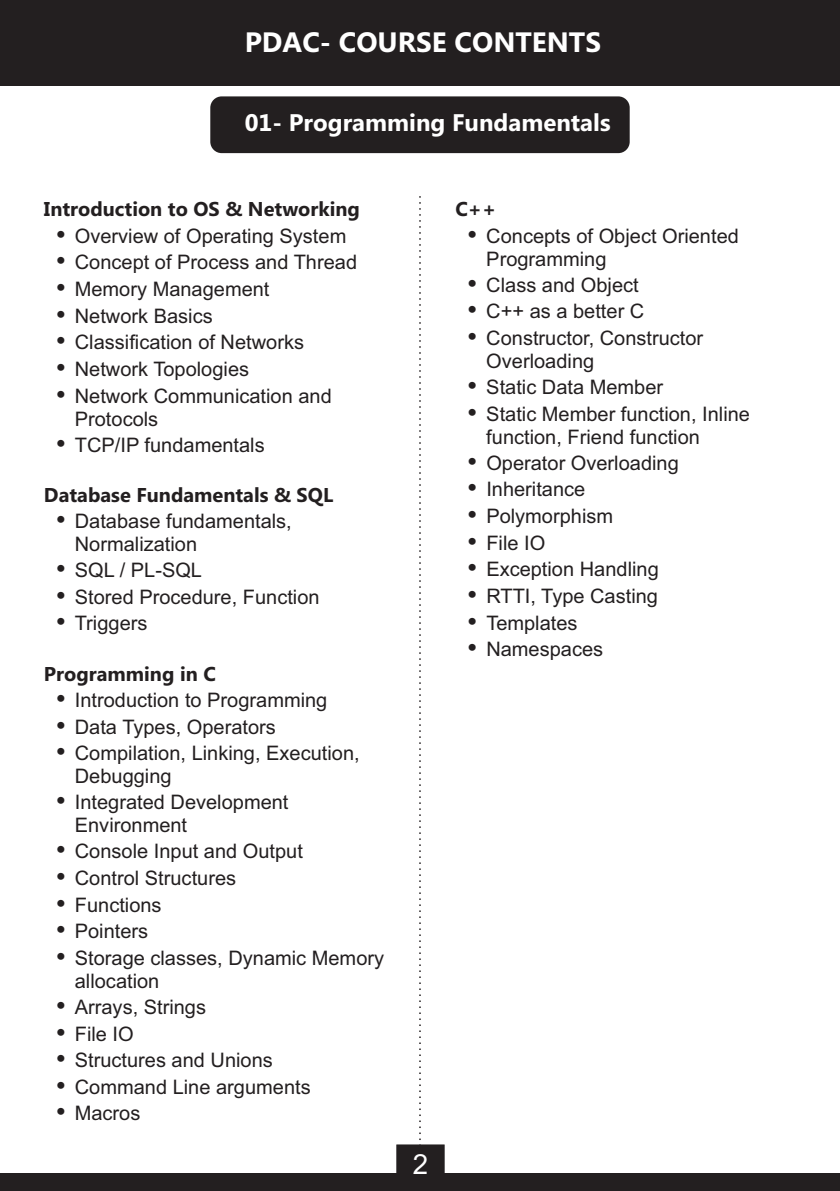
<style>
.page{position:relative;width:840px;height:1191px;background:#fff}
.page>*{position:absolute;margin:0;border:0;box-sizing:border-box;transform-origin:0 0}
.t1{font:700 28px "Ebrima";color:#fff}
.t2{font:27.8px "Arial";color:#fff}
.t3{font:700 24px "Ebrima";color:#fff}
.t4{font:20px/26.6px "Arial";color:#231f20}
.t5{font:700 20px "Ebrima";color:#231f20}
</style>
<div class="page">
<div style="left:0;top:1174px;width:839px;height:17px;background:#231f20"></div>
<div style="left:0;top:0;width:839px;height:85px;background:#231f20"></div>
<div style="left:210px;top:96px;width:419px;height:57px;background:#231f20;border-radius:11px"></div>
<svg style="left:395px;top:196px;width:50px;height:978px"></svg>
<h1 class="t1" style="left:245px;top:32px;width:357px">PDAC- COURSE CONTENTS</h1>
<p class="t3" style="left:245px;top:114px;width:367px">01- Programming Fundamentals</p>
<p class="t5" style="left:44px;top:201px;width:317px">Introduction to OS &amp; Networking</p>
<p class="t4" style="left:75px;top:224px;width:284px">Overview of Operating System<br>Concept of Process and Thread<br>Memory Management<br>Network Basics<br>Classification of Networks<br>Network Topologies<br>Network Communication and</p>
<p class="t4" style="left:75px;top:408px;width:191px;line-height:25.8px">Protocols<br>TCP/IP fundamentals</p>
<p class="t5" style="left:44px;top:487px;width:290px">Database Fundamentals &amp; SQL</p>
<p class="t4" style="left:75px;top:511px;width:218px;line-height:23.2px">Database fundamentals,<br>Normalization</p>
<p class="t4" style="left:75px;top:558px;width:246px">SQL / PL-SQL<br>Stored Procedure, Function<br>Triggers</p>
<p class="t5" style="left:44px;top:665px;width:173px">Programming in C</p>
<p class="t4" style="left:75px;top:688px;width:286px">Introduction to Programming<br>Data Types, Operators<br>Compilation, Linking, Execution,</p>
<p class="t4" style="left:75px;top:765px;width:215px;line-height:25.8px">Debugging<br>Integrated Development</p>
<p class="t4" style="left:75px;top:814px;width:310px">Environment<br>Console Input and Output<br>Control Structures<br>Functions<br>Pointers<br>Storage classes, Dynamic Memory</p>
<p class="t4" style="left:75px;top:969px;width:237px">allocation<br>Arrays, Strings<br>File IO<br>Structures and Unions<br>Command Line arguments<br>Macros</p>
<h2 class="t2" style="left:412px;top:1153px;width:17px">2</h2>
<p class="t5" style="left:455px;top:201px;width:42px">C++</p>
<p class="t4" style="left:486px;top:226px;width:254px;line-height:23.2px">Concepts of Object Oriented<br>Programming</p>
<p class="t4" style="left:486px;top:273px;width:218px">Class and Object<br>C++ as a better C<br>Constructor, Constructor</p>
<p class="t4" style="left:486px;top:350px;width:265px">Overloading<br>Static Data Member<br>Static Member function, Inline</p>
<p class="t4" style="left:486px;top:425px;width:215px">function, Friend function<br>Operator Overloading<br>Inheritance<br>Polymorphism<br>File IO<br>Exception Handling<br>RTTI, Type Casting<br>Templates<br>Namespaces</p>
</div>
